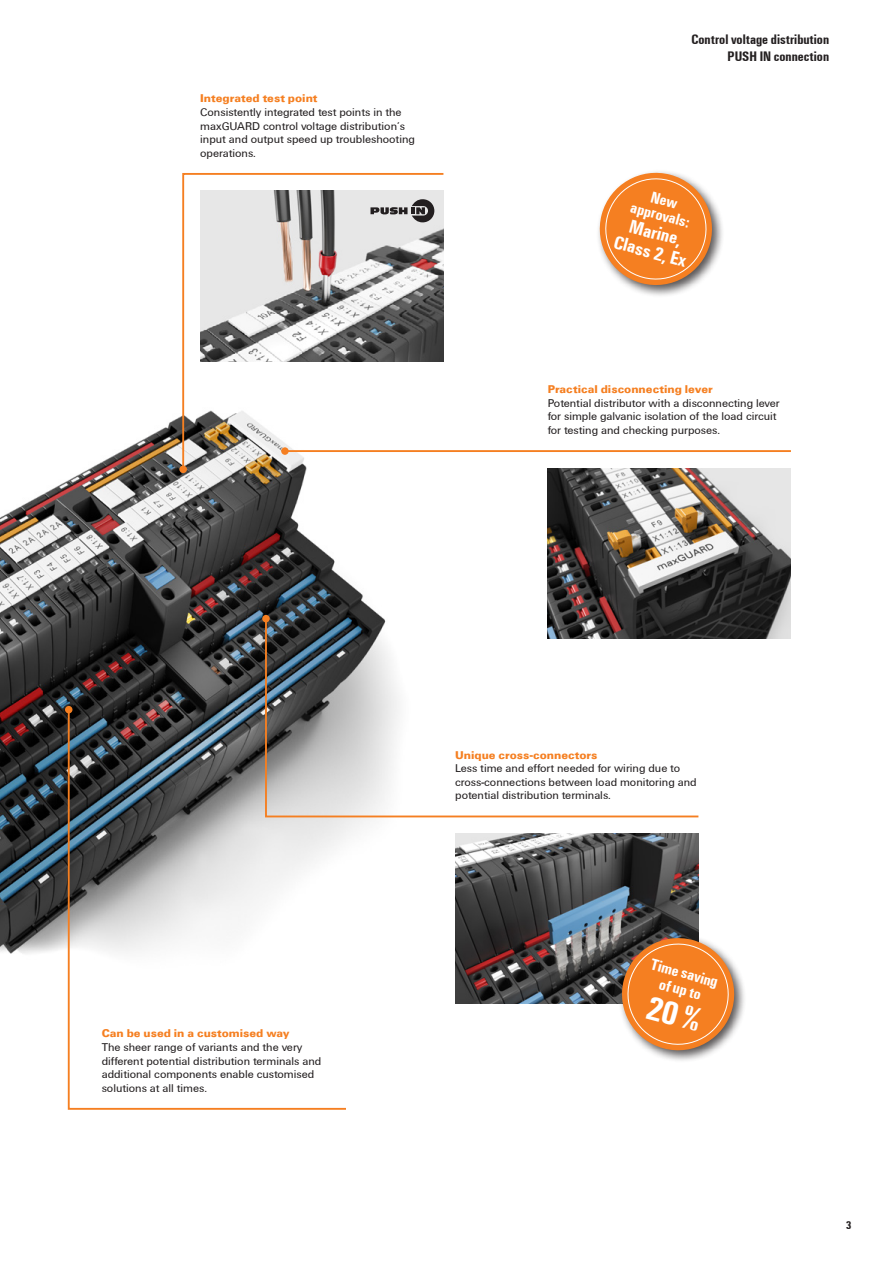
<style>
.page{position:relative;width:893px;height:1263px;background:#fff}
.page>*{position:absolute;margin:0;border:0;box-sizing:border-box;transform-origin:0 0}
.t1{font:700 19.5px/19.5px "Weidmueller Condensed";color:#fff;text-align:center}
.t2{font:700 16.5px/16.5px "Weidmueller Condensed";color:#fff;text-align:center}
.t3{font:700 14.25px/17.1px "Weidmueller Condensed";color:#231f20;text-align:right}
.t4{font:11.7px/13.6px "Weidmueller";color:#231f20}
.t5{font:700 11.7px "Weidmueller";color:#f57f21}
.t6{font:700 11.7px "Weidmueller Condensed";color:#231f20}
</style>
<div class="page">
<img style="left:0;top:416px;width:382px;height:538px">
<svg style="left:67px;top:708px;width:281px;height:402px"></svg>
<div style="left:65px;top:706px;width:7px;height:7px;background:#f57f21;border-radius:50%"></div>
<hr style="left:285px;top:450px;width:506px;height:2px;background:#f57f21">
<img style="left:548px;top:468px;width:243px;height:170px">
<svg style="left:181px;top:173px;width:264px;height:298px"></svg>
<div style="left:179px;top:466px;width:8px;height:7px;background:#f57f21;border-radius:50%"></div>
<svg style="left:370px;top:199px;width:64px;height:23px"></svg>
<svg style="left:264px;top:617px;width:436px;height:201px"></svg>
<div style="left:262px;top:615px;width:8px;height:7px;background:#f57f21;border-radius:50%"></div>
<img style="left:455px;top:833px;width:243px;height:170px">
<div style="left:618px;top:934px;width:129px;height:129px;background:#231f20;opacity:.75"></div>
<div style="left:596px;top:169px;width:128px;height:129px;background:#231f20;opacity:.75"></div>
<svg style="left:596px;top:169px;width:122px;height:122px"></svg>
<svg style="left:616px;top:932px;width:124px;height:124px;background:#db9257"></svg>
<p class="t5" style="left:200px;top:92px;width:119px">Integrated test point</p>
<p class="t4" style="left:200px;top:105px;width:216px">Consistently integrated test points in the maxGUARD control voltage distribution’s input and output speed up troubleshooting operations.</p>
<p class="t3" style="left:691px;top:30px;width:139px">Control voltage distribution<br>PUSH IN connection</p>
<h2 class="t2" style="left:637px;top:185px;width:62px;line-height:15px;rotate:15deg">New approvals:</h2>
<h1 class="t1" style="left:622px;top:213px;width:76px;rotate:15deg">Marine,<br>Class 2, Ex</h1>
<p class="t5" style="left:548px;top:382px;width:167px">Practical disconnecting lever</p>
<p class="t4" style="left:548px;top:396px;width:234px">Potential distributor with a disconnecting lever for simple galvanic isolation of the load circuit for testing and checking purposes.</p>
<p class="t5" style="left:102px;top:1026px;width:189px">Can be used in a customised way</p>
<p class="t4" style="left:102px;top:1040px;width:221px">The sheer range of variants and the very different potential distribution terminals and additional components enable customised solutions at all times.</p>
<p class="t5" style="left:455px;top:748px;width:144px">Unique cross-connectors</p>
<p class="t4" style="left:455px;top:761px;width:243px">Less time and effort needed for wiring due to cross-connections between load monitoring and potential distribution terminals.</p>
<h2 class="t2" style="left:653px;top:956px;width:70px;rotate:15deg">Time saving of up to</h2>
<p class="t6" style="left:846px;top:1218px;width:7px">3</p>
</div>
